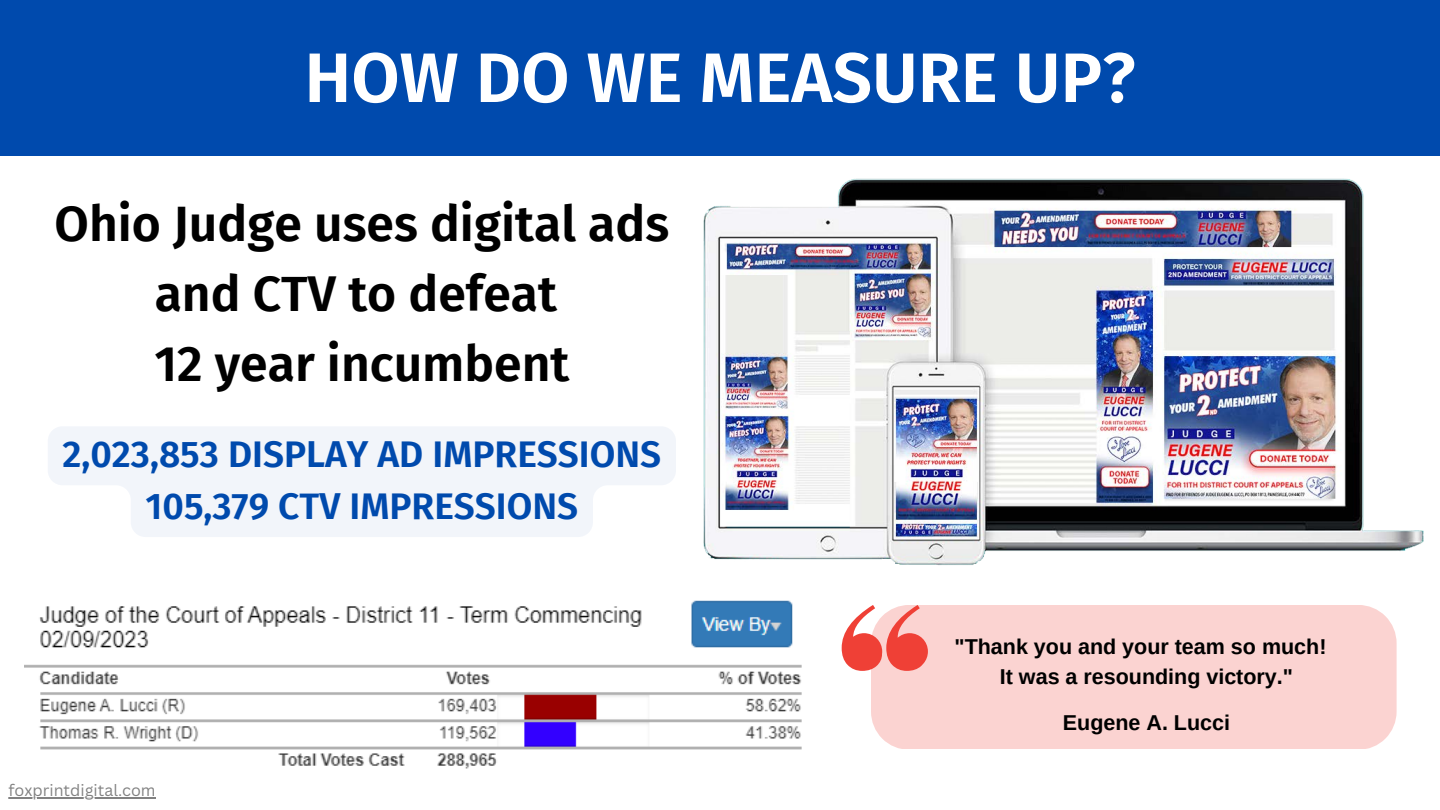
<style>
.page{position:relative;width:1440px;height:810px;background:#fff}
.page>*{position:absolute;margin:0;border:0;box-sizing:border-box;transform-origin:0 0}
.t1{font:600 70px "Fira Sans";color:#fff}
.t2{font:600 49.8px/69.8px "Fira Sans";color:#000;text-align:center}
.t3{font:600 37.1px/51.8px "Fira Sans";color:#004aad;text-align:center}
.t4{font:700 21.5px/30px "Arimo";color:#000;text-align:center}
.t5{font:16px "Canva Sans";color:#000}
</style>
<div class="page">
<div style="left:0;top:0;width:1440px;height:156px;background:#004aad"></div>
<img style="left:24px;top:600px;width:778px;height:169px">
<img style="left:703px;top:178px;width:721px;height:387px">
<div style="left:871px;top:605px;width:526px;height:143px;background:#fbd3d1"></div>
<svg style="left:842px;top:605px;width:86px;height:66px"></svg>
<svg style="left:48px;top:427px;width:628px;height:110px;fill:#f2f5fa"></svg>
<hr style="left:9px;top:798px;width:147px;height:1px;background:#000">
<h1 class="t1" style="left:304px;top:37px;width:833px">HOW DO WE MEASURE UP?</h1>
<h2 class="t2" style="left:55px;top:190px;width:616px">Ohio Judge uses digital ads and CTV to defeat<br>12 year incumbent</h2>
<h3 class="t3" style="left:63px;top:429px;width:600px">2,023,853 DISPLAY AD IMPRESSIONS<br>105,379 CTV IMPRESSIONS</h3>
<p class="t5" style="left:9px;top:779px;width:149px">foxprintdigital.com</p>
<p class="t4" style="left:955px;top:631px;width:373px">"Thank you and your team so much!<br>It was a resounding victory."</p>
<p class="t4" style="left:1063px;top:707px;width:169px">Eugene A. Lucci</p>
</div>
